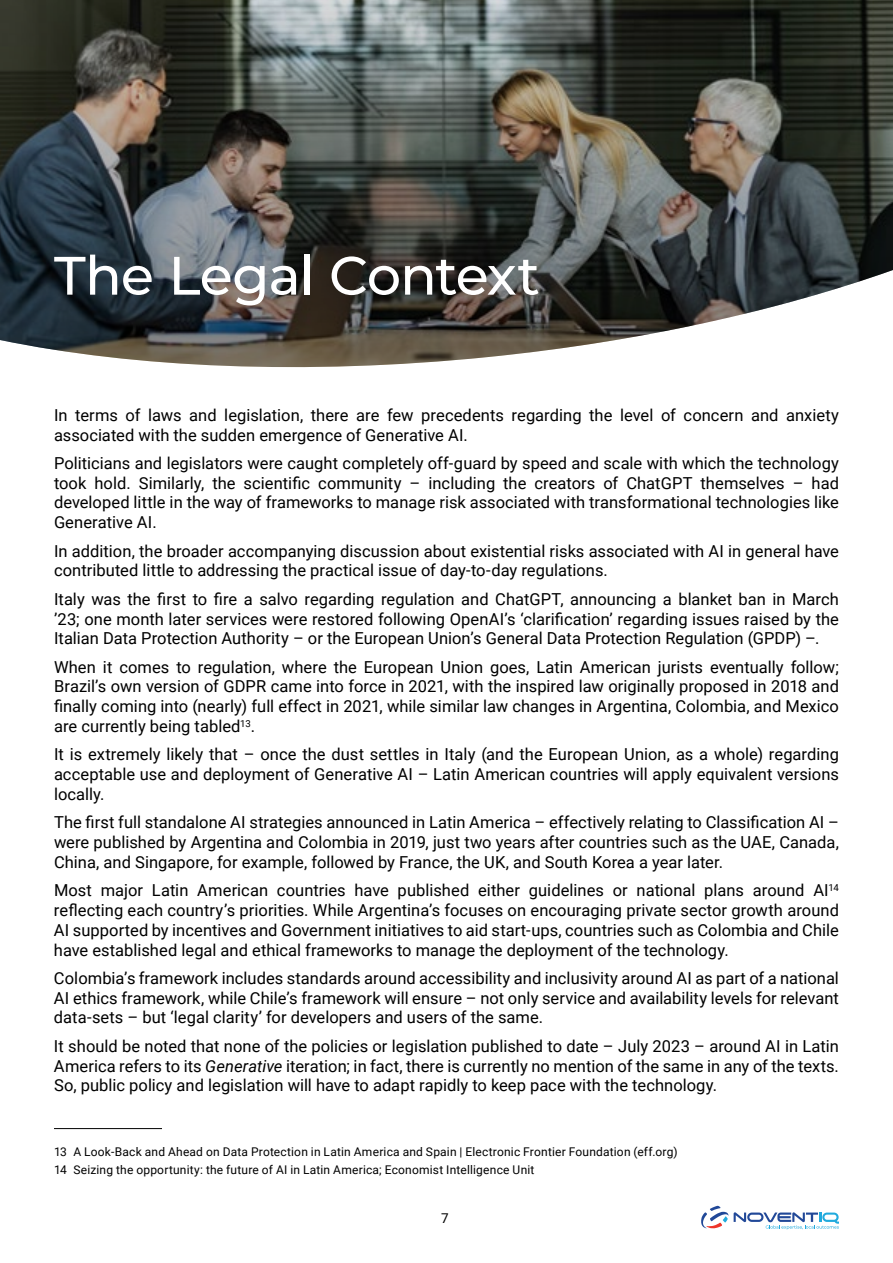
<style>
.page{position:relative;width:893px;height:1263px;background:#fff}
.page>*{position:absolute;margin:0;border:0;box-sizing:border-box;transform-origin:0 0}
.t1{font:500 54px "Montserrat";letter-spacing:-.02em;color:#fff}
.t2{font:16.5px/19.8px "Roboto";color:#000;text-align:justify}
.t3{font:13.5px "Roboto";color:#000}
.t4{font:12px/18.6px "Roboto";letter-spacing:.015em;color:#000}
.s1{font-style:italic}
</style>
<div class="page">
<img style="left:0;top:0;width:893px;height:368px">
<svg style="left:701px;top:1206px;width:138px;height:23px"></svg>
<hr style="left:54px;top:1128px;width:108px;height:1px;background:#000">
<h1 class="t1" style="left:54px;top:238px;width:487px">The Legal Context</h1>
<p class="t2" style="left:54px;top:404px;width:786px">In terms of laws and legislation, there are few precedents regarding the level of concern and anxiety associated with the sudden emergence of Generative AI.</p>
<p class="t2" style="left:54px;top:452px;width:786px">Politicians and legislators were caught completely off-guard by speed and scale with which the technology took hold. Similarly, the scientific community – including the creators of ChatGPT themselves – had developed little in the way of frameworks to manage risk associated with transformational technologies like Generative AI.</p>
<p class="t2" style="left:54px;top:540px;width:786px">In addition, the broader accompanying discussion about existential risks associated with AI in general have contributed little to addressing the practical issue of day-to-day regulations.</p>
<p class="t2" style="left:54px;top:588px;width:786px">Italy was the first to fire a salvo regarding regulation and ChatGPT, announcing a blanket ban in March ’23; one month later services were restored following OpenAI’s ‘clarification’ regarding issues raised by the Italian Data Protection Authority – or the European Union’s General Data Protection Regulation (GPDP) –.</p>
<p class="t2" style="left:54px;top:656px;width:786px">When it comes to regulation, where the European Union goes, Latin American jurists eventually follow; Brazil’s own version of GDPR came into force in 2021, with the inspired law originally proposed in 2018 and finally coming into (nearly) full effect in 2021, while similar law changes in Argentina, Colombia, and Mexico are currently being tabled<sup>13</sup>.</p>
<p class="t2" style="left:54px;top:744px;width:786px">It is extremely likely that – once the dust settles in Italy (and the European Union, as a whole) regarding acceptable use and deployment of Generative AI – Latin American countries will apply equivalent versions locally.</p>
<p class="t2" style="left:54px;top:812px;width:786px">The first full standalone AI strategies announced in Latin America – effectively relating to Classification AI – were published by Argentina and Colombia in 2019, just two years after countries such as the UAE, Canada, China, and Singapore, for example, followed by France, the UK, and South Korea a year later.</p>
<p class="t2" style="left:54px;top:880px;width:786px">Most major Latin American countries have published either guidelines or national plans around AI<sup>14 </sup>reflecting each country’s priorities. While Argentina’s focuses on encouraging private sector growth around AI supported by incentives and Government initiatives to aid start-ups, countries such as Colombia and Chile have established legal and ethical frameworks to manage the deployment of the technology.</p>
<p class="t2" style="left:54px;top:967px;width:786px">Colombia’s framework includes standards around accessibility and inclusivity around AI as part of a national AI ethics framework, while Chile’s framework will ensure – not only service and availability levels for relevant data-sets – but ‘legal clarity’ for developers and users of the same.</p>
<p class="t2" style="left:54px;top:1035px;width:786px">It should be noted that none of the policies or legislation published to date – July 2023 – around AI in Latin America refers to its <span class="s1">Generative</span> iteration; in fact, there is currently no mention of the same in any of the texts.<br>So, public policy and legislation will have to adapt rapidly to keep pace with the technology.</p>
<p class="t4" style="left:54px;top:1142px;width:625px">13 A Look-Back and Ahead on Data Protection in Latin America and Spain | Electronic Frontier Foundation (eff.org)<br>14 Seizing the opportunity: the future of AI in Latin America; Economist Intelligence Unit</p>
<p class="t3" style="left:441px;top:1209px;width:9px">7</p>
</div>
